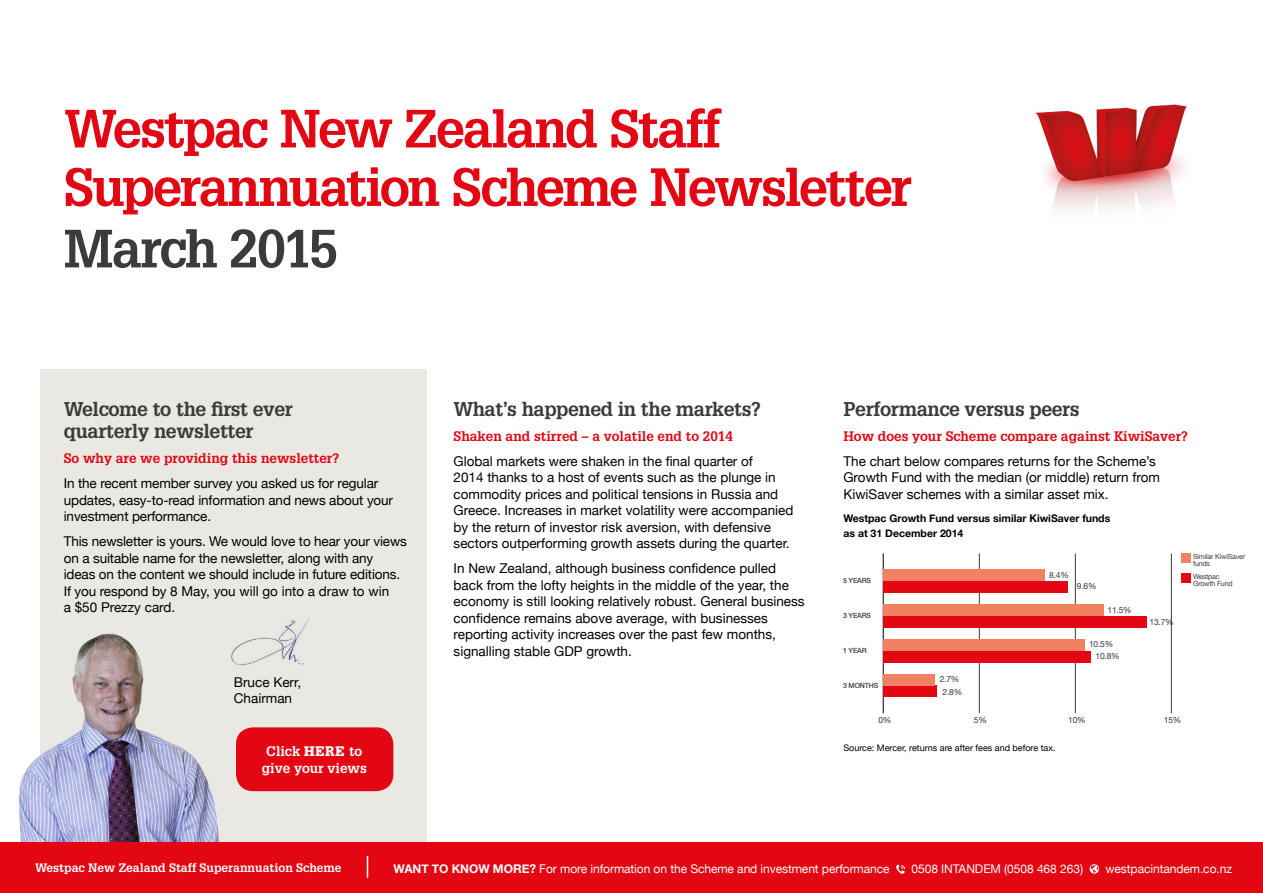
<style>
.page{position:relative;width:1263px;height:893px;background:#fff}
.page>*{position:absolute;margin:0;border:0;box-sizing:border-box;transform-origin:0 0}
.t1{font:700 52.5px/58.5px "Glypha";letter-spacing:-.045em;color:#e30613}
.t2{font:700 52.5px "Glypha";letter-spacing:-.04em;color:#3d3a39}
.t3{font:700 19.5px/22.5px "Glypha";letter-spacing:-.02em;color:#3d3a39}
.t4{font:13.5px/16.5px "Helvetica Neue";color:#000}
.t5{font:700 13.5px "Glypha";color:#e30613}
.t6{font:700 13.5px/16.5px "Glypha";color:#fff;text-align:center}
.t7{font:12px "Helvetica Neue";letter-spacing:-.005em;color:#fff}
.t8{font:700 12px "Glypha";color:#fff}
.t9{font:700 10.5px/15px "Helvetica Neue";color:#000}
.t10{font:9px "Helvetica Neue";color:#000}
.t11{font:8.55px/12px "Helvetica Neue";letter-spacing:-.025em;color:#3d3a39;text-align:center}
.t12{font:7.05px/7.1px "Helvetica Neue";letter-spacing:-.025em;color:#3d3a39}
.t13{font:500 7.05px "Helvetica Neue";letter-spacing:-.025em;color:#3d3a39}
.s1{font-weight:900}
.s2{font-weight:700}
</style>
<div class="page">
<div style="left:40px;top:370px;width:387px;height:473px;background:#e9e8e3"></div>
<img style="left:1035px;top:104px;width:152px;height:106px">
<hr style="left:979px;top:553px;width:1px;height:160px;background:#3d3a39">
<hr style="left:1075px;top:553px;width:1px;height:160px;background:#3d3a39">
<hr style="left:1171px;top:553px;width:1px;height:160px;background:#3d3a39">
<hr style="left:883px;top:553px;width:1px;height:160px;background:#3d3a39">
<div style="left:883px;top:686px;width:54px;height:11px;background:#e30613"></div>
<div style="left:883px;top:674px;width:52px;height:12px;background:#f08262"></div>
<div style="left:883px;top:651px;width:208px;height:11px;background:#e30613"></div>
<div style="left:883px;top:639px;width:202px;height:12px;background:#f08262"></div>
<div style="left:883px;top:616px;width:263px;height:11px;background:#e30613"></div>
<div style="left:883px;top:604px;width:221px;height:12px;background:#f08262"></div>
<div style="left:883px;top:581px;width:185px;height:12px;background:#e30613"></div>
<div style="left:883px;top:569px;width:161px;height:12px;background:#f08262"></div>
<div style="left:1181px;top:553px;width:9px;height:10px;background:#f08262"></div>
<div style="left:1181px;top:574px;width:10px;height:9px;background:#e30613"></div>
<img style="left:18px;top:633px;width:201px;height:209px">
<img style="left:231px;top:618px;width:79px;height:47px">
<div style="left:236px;top:727px;width:157px;height:64px;background:#e30613;border-radius:17px"></div>
<div style="left:0;top:842px;width:1263px;height:51px;background:#e30613"></div>
<svg style="left:896px;top:864px;width:9px;height:10px"></svg>
<svg style="left:1089px;top:864px;width:10px;height:10px"></svg>
<svg style="left:367px;top:856px;width:1px;height:22px"></svg>
<h1 class="t1" style="left:64px;top:98px;width:849px">Westpac New Zealand Staff<br>Superannuation Scheme Newsletter</h1>
<h1 class="t2" style="left:64px;top:216px;width:276px">March 2015</h1>
<h2 class="t3" style="left:64px;top:397px;width:231px">Welcome to the first ever quarterly newsletter</h2>
<p class="t5" style="left:64px;top:450px;width:277px">So why are we providing this newsletter?</p>
<p class="t4" style="left:64px;top:474px;width:331px">In the recent member survey you asked us for regular updates, easy-to-read information and news about your investment performance.</p>
<p class="t4" style="left:64px;top:532px;width:345px">This newsletter is yours. We would love to hear your views on a suitable name for the newsletter, along with any ideas on the content we should include in future editions.<br>If you respond by 8 May, you will go into a draw to win<br>a $50 Prezzy card.</p>
<p class="t4" style="left:234px;top:673px;width:69px">Bruce Kerr,<br>Chairman</p>
<h2 class="t3" style="left:454px;top:397px;width:309px">What’s happened in the markets?</h2>
<p class="t5" style="left:454px;top:428px;width:281px">Shaken and stirred – a volatile end to 2014</p>
<p class="t4" style="left:454px;top:452px;width:341px">Global markets were shaken in the final quarter of<br>2014 thanks to a host of events such as the plunge in commodity prices and political tensions in Russia and Greece. Increases in market volatility were accompanied by the return of investor risk aversion, with defensive sectors outperforming growth assets during the quarter.</p>
<p class="t4" style="left:454px;top:559px;width:353px">In New Zealand, although business confidence pulled back from the lofty heights in the middle of the year, the economy is still looking relatively robust. General business confidence remains above average, with businesses reporting activity increases over the past few months, signalling stable GDP growth.</p>
<h2 class="t3" style="left:843px;top:397px;width:238px">Performance versus peers</h2>
<p class="t5" style="left:843px;top:428px;width:346px">How does your Scheme compare against KiwiSaver?</p>
<p class="t4" style="left:843px;top:452px;width:318px">The chart below compares returns for the Scheme’s<br>Growth Fund with the median (or middle) return from<br>KiwiSaver schemes with a similar asset mix.</p>
<p class="t9" style="left:843px;top:511px;width:268px">Westpac Growth Fund versus similar KiwiSaver funds as at 31 December 2014</p>
<p class="t13" style="left:843px;top:575px;width:30px">5 YEARS</p>
<p class="t13" style="left:843px;top:610px;width:30px">3 YEARS</p>
<p class="t13" style="left:843px;top:645px;width:25px">1 YEAR</p>
<p class="t13" style="left:843px;top:680px;width:37px">3 MONTHS</p>
<p class="t11" style="left:940px;top:673px;width:24px">2.7%<br>2.8%</p>
<p class="t11" style="left:1049px;top:568px;width:21px">8.4%</p>
<p class="t11" style="left:1077px;top:579px;width:21px">9.6%</p>
<p class="t11" style="left:1107px;top:603px;width:26px">11.5%</p>
<p class="t11" style="left:1095px;top:649px;width:26px">10.8%</p>
<p class="t11" style="left:1089px;top:638px;width:26px">10.5%</p>
<p class="t11" style="left:1149px;top:615px;width:26px">13.7%</p>
<p class="t12" style="left:1193px;top:552px;width:53px">Similar KiwiSaver funds</p>
<p class="t12" style="left:1193px;top:573px;width:41px">Westpac<br>Growth Fund</p>
<p class="t11" style="left:878px;top:713px;width:15px">0%</p>
<p class="t11" style="left:974px;top:713px;width:15px">5%</p>
<p class="t11" style="left:1068px;top:713px;width:19px">10%</p>
<p class="t11" style="left:1164px;top:713px;width:19px">15%</p>
<p class="t6" style="left:262px;top:743px;width:107px">Click <span class="s1">HERE</span> to give your views</p>
<p class="t10" style="left:843px;top:740px;width:214px">Source: Mercer, returns are after fees and before tax.</p>
<p class="t8" style="left:35px;top:860px;width:308px">Westpac New Zealand Staff Superannuation Scheme</p>
<p class="t7" style="left:393px;top:858px;width:498px"><span class="s2">WANT TO KNOW MORE?</span> For more information on the Scheme and investment performance</p>
<p class="t7" style="left:911px;top:858px;width:173px">0508 INTANDEM (0508 468 263)</p>
<p class="t7" style="left:1105px;top:858px;width:128px">westpacintandem.co.nz</p>
</div>
